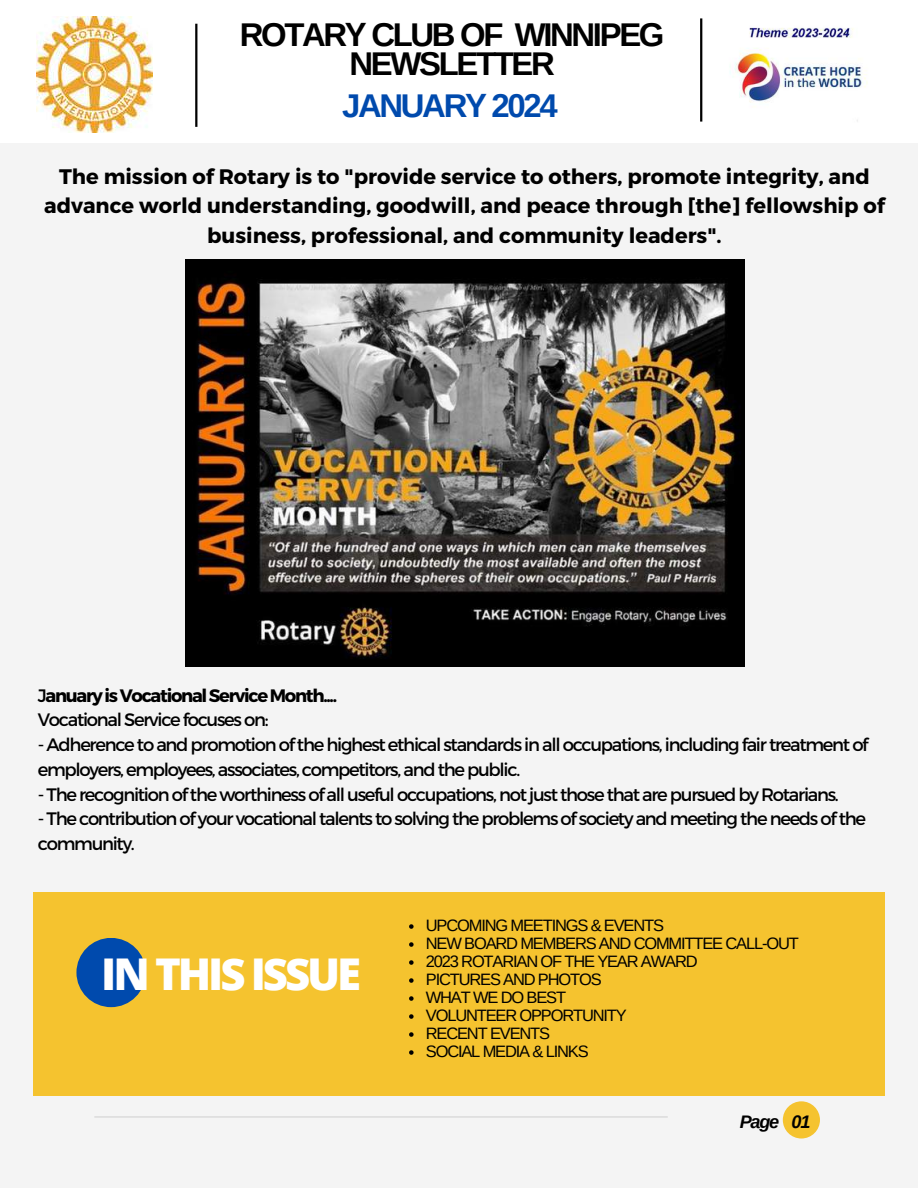
<style>
.page{position:relative;width:918px;height:1188px;background:#f4f4f4}
.page>*{position:absolute;margin:0;border:0;box-sizing:border-box;transform-origin:0 0}
.t1{font:800 43.8px "Open Sans";letter-spacing:-.07em;color:#fff}
.t2{font:700 32.85px/29.2px "Arimo";letter-spacing:-.07em;color:#000;text-align:center}
.t3{font:700 32.85px "Arimo";letter-spacing:-.07em;color:#004aad}
.t4{font:700 21px/29.2px "Montserrat";color:#000;text-align:center}
.t5{font:italic 700 18.15px "Arimo";letter-spacing:-.07em;color:#000}
.t6{font:18px/24.8px "Montserrat";letter-spacing:-.07em;color:#000}
.t7{font:700 18px/24.8px "Montserrat";letter-spacing:-.07em;color:#000}
.t8{font:16.5px/18px "Arimo";letter-spacing:-.07em;color:#000}
.s1{font-weight:400}
</style>
<div class="page">
<hr style="left:94px;top:1116px;width:574px;height:2px;background:#000">
<div style="left:0;top:0;width:918px;height:142px;background:#fff"></div>
<hr style="left:195px;top:24px;width:2px;height:103px;background:#000">
<img style="left:36px;top:16px;width:116px;height:116px">
<div style="left:783px;top:1101px;width:37px;height:38px;background:#f5c32f;border-radius:50%"></div>
<img style="left:702px;top:18px;width:166px;height:104px">
<hr style="left:700px;top:18px;width:2px;height:104px;background:#000">
<div style="left:33px;top:892px;width:852px;height:204px;background:#f5c32f"></div>
<div style="left:76px;top:938px;width:70px;height:69px;background:#004aad;border-radius:50%"></div>
<img style="left:186px;top:260px;width:559px;height:407px">
<svg style="left:409px;top:924px;width:5px;height:5px"></svg>
<svg style="left:409px;top:942px;width:5px;height:5px"></svg>
<svg style="left:409px;top:960px;width:5px;height:5px"></svg>
<svg style="left:409px;top:978px;width:5px;height:5px"></svg>
<svg style="left:409px;top:996px;width:5px;height:5px"></svg>
<svg style="left:409px;top:1014px;width:5px;height:5px"></svg>
<svg style="left:409px;top:1032px;width:5px;height:5px"></svg>
<svg style="left:409px;top:1050px;width:5px;height:5px"></svg>
<h2 class="t2" style="left:240px;top:20px;width:426px">ROTARY CLUB OF WINNIPEG<br>NEWSLETTER</h2>
<h2 class="t3" style="left:342px;top:88px;width:217px">JANUARY 2024</h2>
<p class="t4" style="left:44px;top:161px;width:842px">The mission of Rotary is to "provide service to others, promote integrity, and advance world understanding, goodwill, and peace through [the] fellowship of business, professional, and community leaders".</p>
<p class="t7" style="left:38px;top:682px;width:301px"><span class="s1">J</span>anuary is Vocational Service Month....<br><span class="s1">Vocational Service focuses on:</span></p>
<p class="t6" style="left:38px;top:732px;width:832px">- Adherence to and promotion of the highest ethical standards in all occupations, including fair treatment of employers, employees, associates, competitors, and the public.</p>
<p class="t6" style="left:38px;top:781px;width:803px">- The recognition of the worthiness of all useful occupations, not just those that are pursued by Rotarians.</p>
<p class="t6" style="left:38px;top:806px;width:830px">- The contribution ofyour vocational talents to solving the problems of society and meeting the needs of the community.</p>
<h1 class="t1" style="left:101px;top:943px;width:261px">IN THIS ISSUE</h1>
<p class="t8" style="left:426px;top:916px;width:374px">UPCOMING MEETINGS &amp; EVENTS<br>NEW BOARD MEMBERS AND COMMITTEE CALL-OUT<br>2023 ROTARIAN OF THE YEAR AWARD<br>PICTURES AND PHOTOS<br>WHAT WE DO BEST<br>VOLUNTEER OPPORTUNITY<br>RECENT EVENTS<br>SOCIAL MEDIA &amp; LINKS</p>
<p class="t5" style="left:740px;top:1112px;width:72px">Page 01</p>
</div>
